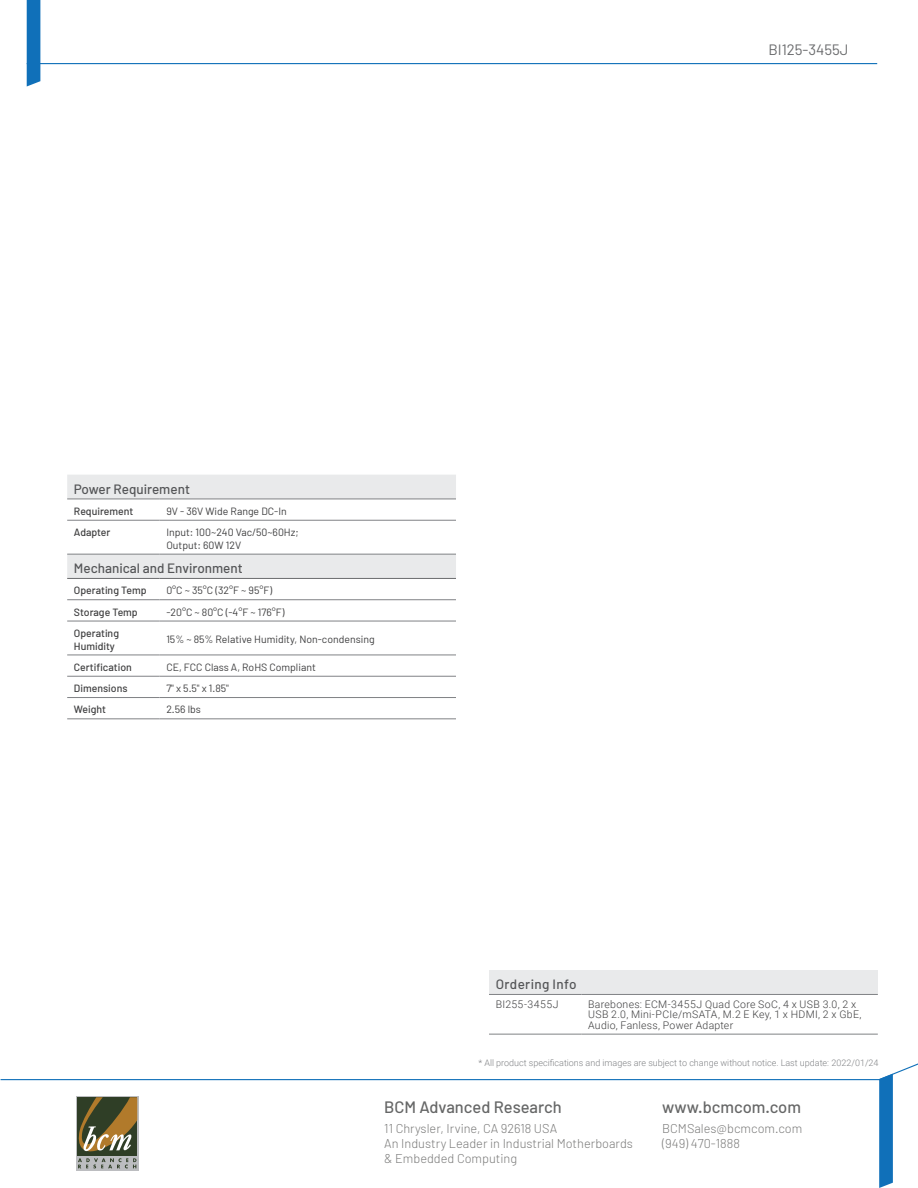
<style>
.page{position:relative;width:918px;height:1188px;background:#fff}
.page>*{position:absolute;margin:0;border:0;box-sizing:border-box;transform-origin:0 0}
.t1{font:500 16.5px "Barlow";color:#666767}
.t2{font:15px "Barlow";color:#6a6b6d}
.t3{font:500 13.5px "Barlow";color:#545557}
.t4{font:500 13.5px "Barlow";letter-spacing:.025em;color:#545557}
.t5{font:300 12.75px/15.3px "Barlow";color:#7a7a79}
.t6{font:10.5px/12.6px "Barlow";color:#3e3e3f}
.t7{font:300 10.5px/10.5px "Roboto";letter-spacing:.025em;color:#3e3e3f}
.t8{font:500 10.5px/12.6px "Barlow";color:#3e3e3f}
.t9{font:300 9px "Roboto";color:#808285}
</style>
<div class="page">
<svg style="left:27px;top:0;width:13px;height:87px"></svg>
<hr style="left:27px;top:63px;width:850px;height:1px;background:#1070b9">
<hr style="left:1px;top:1079px;width:880px;height:1px;background:#1070b9">
<svg style="left:878px;top:1063px;width:40px;height:125px"></svg>
<svg style="left:76px;top:1096px;width:62px;height:74px"></svg>
<svg style="left:76px;top:1097px;width:61px;height:71px;background:#777152"></svg>
<div style="left:489px;top:970px;width:389px;height:24px;background:#e9eaeb"></div>
<hr style="left:489px;top:1034px;width:92px;height:1px;background:#808285">
<hr style="left:581px;top:1034px;width:297px;height:1px;background:#808285">
<hr style="left:489px;top:994px;width:92px;height:1px;background:#808285">
<hr style="left:581px;top:994px;width:297px;height:1px;background:#808285">
<svg style="left:67px;top:475px;width:389px;height:103px"></svg>
<hr style="left:67px;top:599px;width:93px;height:1px;background:#808285">
<hr style="left:67px;top:697px;width:93px;height:1px;background:#808285">
<hr style="left:160px;top:697px;width:296px;height:1px;background:#808285">
<hr style="left:67px;top:719px;width:93px;height:1px;background:#808285">
<hr style="left:160px;top:578px;width:296px;height:1px;background:#6a6b6d">
<hr style="left:160px;top:719px;width:296px;height:1px;background:#808285">
<hr style="left:160px;top:599px;width:296px;height:1px;background:#808285">
<hr style="left:67px;top:578px;width:93px;height:1px;background:#6a6b6d">
<hr style="left:67px;top:520px;width:93px;height:1px;background:#808285">
<hr style="left:160px;top:520px;width:296px;height:1px;background:#808285">
<hr style="left:67px;top:554px;width:93px;height:1px;background:#808285">
<hr style="left:160px;top:554px;width:296px;height:1px;background:#808285">
<hr style="left:67px;top:621px;width:93px;height:1px;background:#808285">
<hr style="left:160px;top:621px;width:296px;height:1px;background:#808285">
<hr style="left:67px;top:655px;width:93px;height:1px;background:#808285">
<hr style="left:160px;top:655px;width:296px;height:1px;background:#808285">
<hr style="left:67px;top:676px;width:93px;height:1px;background:#808285">
<hr style="left:160px;top:676px;width:296px;height:1px;background:#808285">
<hr style="left:67px;top:499px;width:93px;height:1px;background:#808285">
<hr style="left:160px;top:499px;width:296px;height:1px;background:#808285">
<h2 class="t2" style="left:768px;top:40px;width:82px">BI125-3455J</h2>
<p class="t3" style="left:74px;top:480px;width:118px">Power Requirement</p>
<p class="t8" style="left:74px;top:505px;width:61px">Requirement</p>
<p class="t6" style="left:166px;top:504px;width:122px">9V - 36V Wide Range DC-In</p>
<p class="t8" style="left:74px;top:526px;width:38px">Adapter</p>
<p class="t6" style="left:166px;top:526px;width:134px">Input: 100~240 Vac/50~60Hz;<br>Output: 60W 12V</p>
<p class="t3" style="left:74px;top:560px;width:170px">Mechanical and Environment</p>
<p class="t8" style="left:74px;top:584px;width:74px">Operating Temp</p>
<p class="t6" style="left:166px;top:584px;width:107px">0°C ~ 35°C (32°F ~ 95°F)</p>
<p class="t8" style="left:74px;top:605px;width:65px">Storage Temp</p>
<p class="t6" style="left:166px;top:605px;width:120px">-20°C ~ 80°C (-4°F ~ 176°F)</p>
<p class="t8" style="left:74px;top:627px;width:47px">Operating<br>Humidity</p>
<p class="t6" style="left:166px;top:633px;width:210px">15% ~ 85% Relative Humidity, Non-condensing</p>
<p class="t8" style="left:74px;top:661px;width:59px">Certification</p>
<p class="t6" style="left:166px;top:661px;width:151px">CE, FCC Class A, RoHS Compliant</p>
<p class="t8" style="left:74px;top:682px;width:55px">Dimensions</p>
<p class="t6" style="left:166px;top:682px;width:64px">7" x 5.5" x 1.85"</p>
<p class="t8" style="left:74px;top:703px;width:34px">Weight</p>
<p class="t6" style="left:166px;top:703px;width:36px">2.56 lbs</p>
<p class="t4" style="left:496px;top:976px;width:82px">Ordering Info</p>
<p class="t7" style="left:496px;top:998px;width:64px">BI255-3455J</p>
<p class="t7" style="left:588px;top:998px;width:275px">Barebones: ECM-3455J Quad Core SoC, 4 x USB 3.0, 2 x<br>USB 2.0, Mini-PCIe/mSATA, M.2 E Key, 1 x HDMI, 2 x GbE,<br>Audio, Fanless, Power Adapter</p>
<p class="t9" style="left:478px;top:1056px;width:402px">* All product specifications and images are subject to change without notice. Last update: 2022/01/24</p>
<h1 class="t1" style="left:384px;top:1097px;width:179px">BCM Advanced Research</h1>
<h1 class="t1" style="left:662px;top:1097px;width:140px">www.bcmcom.com</h1>
<p class="t5" style="left:384px;top:1120px;width:250px">11 Chrysler, Irvine, CA 92618 USA<br>An Industry Leader in Industrial Motherboards &amp; Embedded Computing</p>
<p class="t5" style="left:662px;top:1120px;width:142px">BCMSales@bcmcom.com (949) 470-1888</p>
</div>
